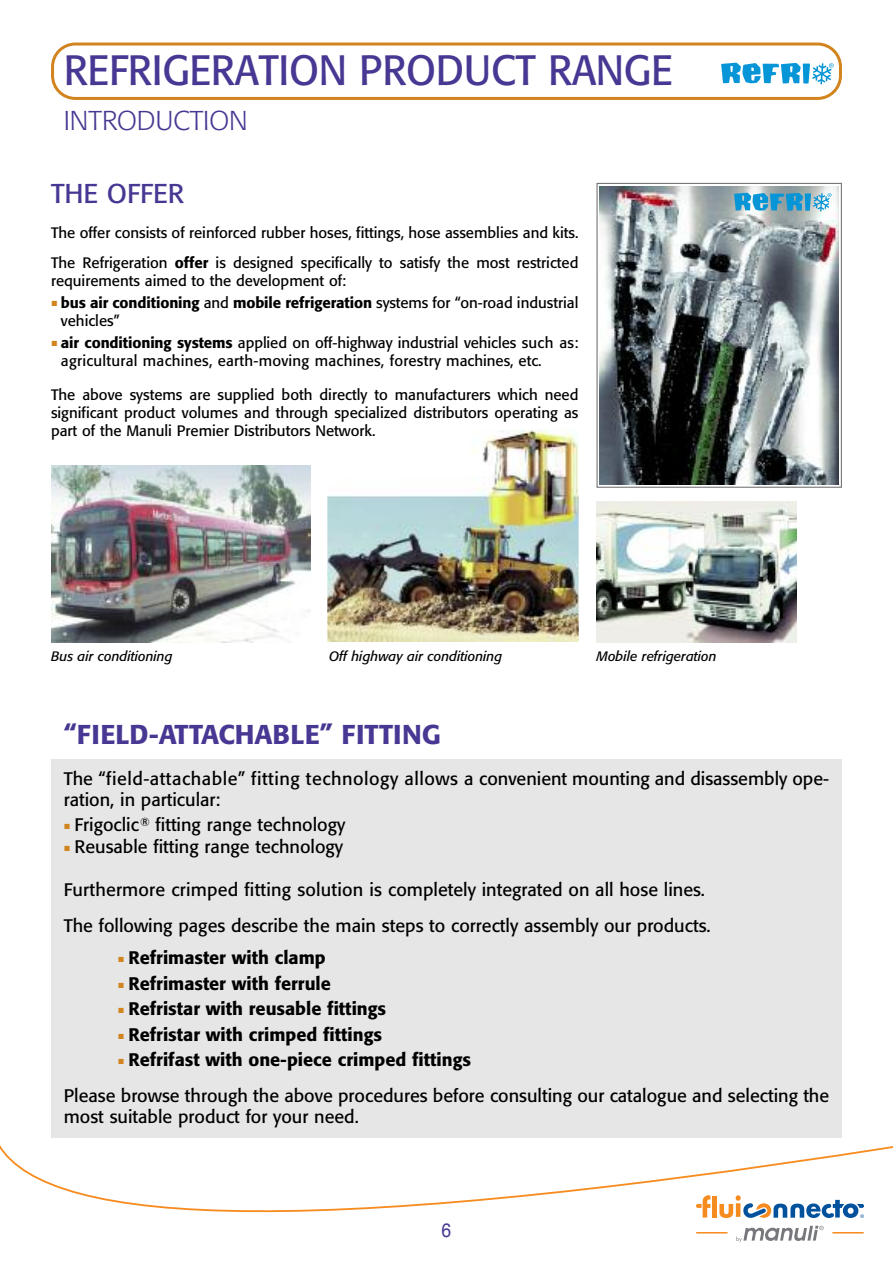
<style>
.page{position:relative;width:893px;height:1263px;background:#fff}
.page>*{position:absolute;margin:0;border:0;box-sizing:border-box;transform-origin:0 0}
.t1{font:42px "Formata";letter-spacing:-.005em;color:#483793;scale:.95 1}
.t2{font:500 27px "Formata";color:#483793}
.t3{font:300 27px "Formata";color:#483793}
.t4{font:27px "Formata";color:#483793}
.t5{font:19.5px "Helvetica";color:#483793;scale:.9 1}
.t6{font:18px/36px "Formata";color:#000}
.t7{font:500 18px "Formata";color:#000}
.t8{font:15px/18px "Formata";color:#000}
.t9{font:italic 13.5px "Formata";color:#000}
.s1{font-weight:500}
.s2{color:#d2841f}
</style>
<div class="page">
<img style="left:327px;top:430px;width:252px;height:212px">
<svg style="left:51px;top:43px;width:791px;height:57px"></svg>
<svg style="left:0;top:1137px;width:893px;height:106px"></svg>
<hr style="left:712px;top:1195px;width:4px;height:22px;background:#f68b1f">
<svg style="left:696px;top:1195px;width:14px;height:22px"></svg>
<svg style="left:719px;top:1195px;width:145px;height:23px"></svg>
<hr style="left:832px;top:1232px;width:32px;height:1px;background:#f68b1f">
<hr style="left:696px;top:1232px;width:31px;height:1px;background:#f68b1f">
<svg style="left:736px;top:1226px;width:88px;height:16px"></svg>
<img style="left:51px;top:465px;width:259px;height:177px">
<img style="left:596px;top:502px;width:200px;height:140px">
<div style="left:596px;top:183px;width:246px;height:305px;border:1px solid #767676"></div>
<img style="left:600px;top:186px;width:239px;height:299px">
<svg style="left:734px;top:193px;width:97px;height:19px;background:#5aacd0"></svg>
<div style="left:51px;top:759px;width:791px;height:378px;background:#e6e6e6"></div>
<h1 class="t1" style="left:64px;top:44px;width:642px">REFRIGERATION PRODUCT RANGE</h1>
<h2 class="t3" style="left:64px;top:104px;width:185px">INTRODUCTION</h2>
<h2 class="t4" style="left:51px;top:177px;width:134px">THE OFFER</h2>
<p class="t8" style="left:51px;top:217px;width:529px;line-height:30px">The offer consists of reinforced rubber hoses, fittings, hose assemblies and kits.<br>The Refrigeration <span class="s1">offer</span> is designed specifically to satisfy the most restricted</p>
<p class="t8" style="left:51px;top:271px;width:297px">requirements aimed to the development of:</p>
<p class="t8" style="left:61px;top:294px;width:519px;text-indent:-10px"><span class="s2">▪</span> <span class="s1">bus air conditioning</span> and <span class="s1">mobile refrigeration</span> systems for “on-road industrial vehicles”</p>
<p class="t8" style="left:61px;top:334px;width:519px;text-indent:-10px"><span class="s2">▪</span> <span class="s1">air conditioning systems</span> applied on off-highway industrial vehicles such as: agricultural machines, earth-moving machines, forestry machines, etc.</p>
<p class="t8" style="left:51px;top:386px;width:529px;text-align:justify">The above systems are supplied both directly to manufacturers which need significant product volumes and through specialized distributors operating as part of the Manuli Premier Distributors Network.</p>
<p class="t9" style="left:51px;top:651px;width:123px">Bus air conditioning</p>
<p class="t9" style="left:596px;top:651px;width:122px">Mobile refrigeration</p>
<p class="t9" style="left:329px;top:651px;width:175px">Off highway air conditioning</p>
<h2 class="t2" style="left:64px;top:723px;width:379px">“FIELD-ATTACHABLE” FITTING</h2>
<p class="t6" style="left:64px;top:768px;width:767px;line-height:21px">The “field-attachable” fitting technology allows a convenient mounting and disassembly ope&shy;ration, in particular:</p>
<p class="t6" style="left:64px;top:806px;width:283px"><span class="s2">▪</span> Frigoclic<sup>®</sup> fitting range technology</p>
<p class="t6" style="left:64px;top:828px;width:281px"><span class="s2">▪</span> Reusable fitting range technology</p>
<p class="t6" style="left:64px;top:872px;width:648px">Furthermore crimped fitting solution is completely integrated on all hose lines.<br>The following pages describe the main steps to correctly assembly our products.</p>
<p class="t7" style="left:118px;top:950px;width:209px"><span class="s2">▪</span> Refrimaster with clamp</p>
<p class="t7" style="left:118px;top:975px;width:215px"><span class="s2">▪</span> Refrimaster with ferrule</p>
<p class="t7" style="left:118px;top:1001px;width:270px"><span class="s2">▪</span> Refristar with reusable fittings</p>
<p class="t7" style="left:118px;top:1026px;width:266px"><span class="s2">▪</span> Refristar with crimped fittings</p>
<p class="t6" style="left:64px;top:1042px;width:767px;text-indent:54px"><span class="s2">▪</span> <span class="s1">Refrifast with one-piece crimped fittings<br></span>Please browse through the above procedures before consulting our catalogue and selecting the</p>
<p class="t6" style="left:64px;top:1099px;width:297px">most suitable product for your need.</p>
<h3 class="t5" style="left:442px;top:1219px;width:12px">6</h3>
</div>
